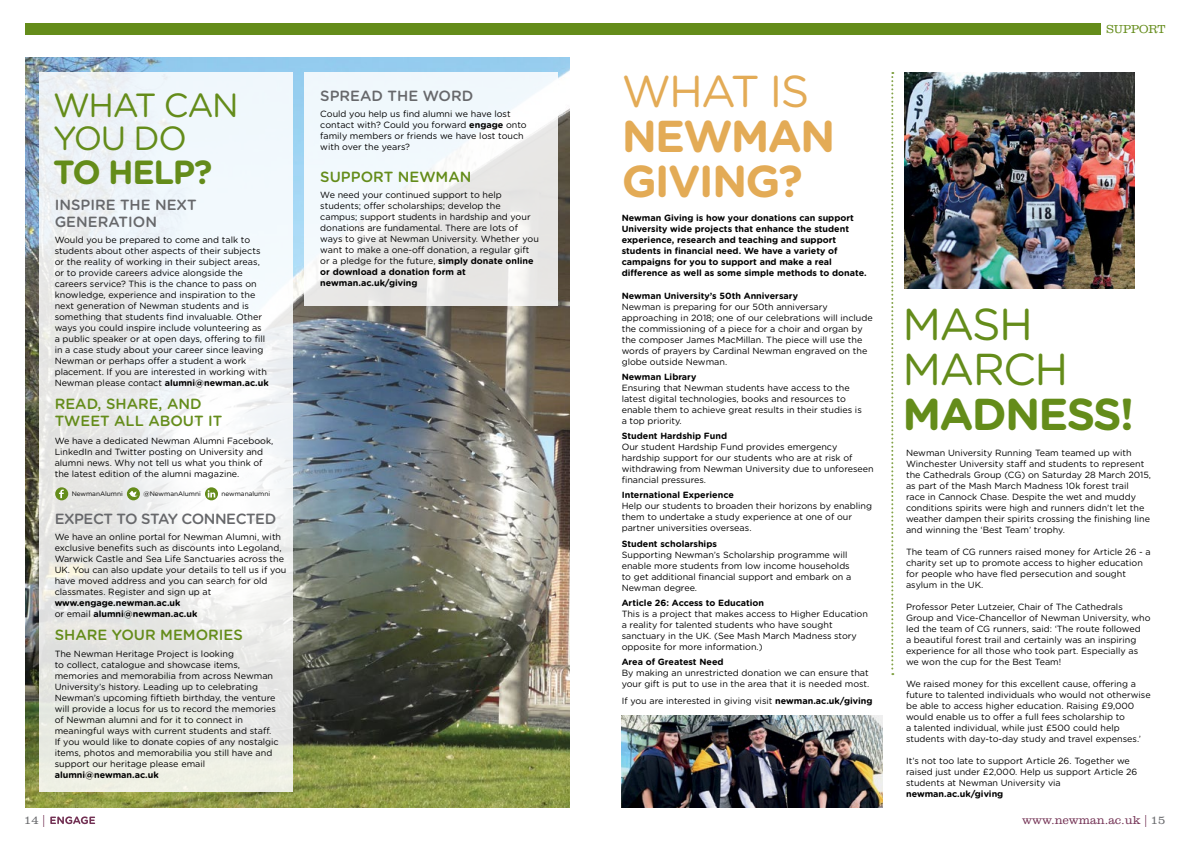
<style>
.page{position:relative;width:1191px;height:842px;background:#fff}
.page>*{position:absolute;margin:0;border:0;box-sizing:border-box;transform-origin:0 0}
.t1{font:700 44.7px/45px "Gotham Rounded";letter-spacing:-.04em;color:#e3ab56}
.t2{font:44.7px/45px "Gotham Rounded";letter-spacing:-.04em;color:#648c1a}
.t3{font:700 44.7px "Gotham Rounded";letter-spacing:-.04em;color:#648c1a}
.t4{font:44.7px "Gotham Rounded";letter-spacing:-.04em;color:#e3ab56}
.t5{font:33.5px/33.8px "Gotham Rounded";letter-spacing:-.04em;color:#648c1a}
.t6{font:700 33.5px "Gotham Rounded";letter-spacing:-.04em;color:#648c1a}
.t7{font:500 14.8px/17px "Gotham Rounded";color:#648c1a}
.t8{font:500 14.8px/17px "Gotham Rounded";color:#67686b}
.t9{font:500 14.8px "Gotham Rounded";letter-spacing:-.03em;color:#67686b}
.t10{font:300 12px "Clarendon LT Std";color:#723053}
.t11{font:300 12px "Clarendon LT Std";color:#648c1a}
.t12{font:300 12px "Clarendon LT Std";color:#67686b}
.t13{font:9px/11px "Gotham Rounded";color:#000}
.t14{font:700 9px/11px "Gotham Rounded";color:#000}
.t15{font:6.5px "Gotham Rounded";color:#000}
.s1{font-weight:700}
.s2{font-weight:400}
.s3{color:#723053}
.s4{color:#67686b}
</style>
<div class="page">
<div style="left:26px;top:23px;width:1075px;height:12px;background:#648c1a"></div>
<img style="left:26px;top:57px;width:544px;height:751px">
<svg style="left:39px;top:72px;width:253px;height:720px"></svg>
<hr style="left:39px;top:72px;width:4px;height:13px;background:#edf1f4">
<svg style="left:305px;top:72px;width:253px;height:234px;fill:#f0f7fa"></svg>
<hr style="left:305px;top:72px;width:4px;height:13px;background:#f0f7fc">
<svg style="left:55px;top:487px;width:13px;height:13px"></svg>
<svg style="left:59px;top:490px;width:5px;height:8px"></svg>
<svg style="left:127px;top:487px;width:13px;height:13px"></svg>
<svg style="left:129px;top:491px;width:9px;height:6px"></svg>
<svg style="left:205px;top:487px;width:13px;height:13px"></svg>
<svg style="left:208px;top:490px;width:7px;height:7px"></svg>
<svg style="left:891px;top:72px;width:2px;height:603px"></svg>
<img style="left:621px;top:715px;width:261px;height:93px">
<img style="left:904px;top:72px;width:230px;height:216px">
<svg style="left:50px;top:816px;width:45px;height:8px"></svg>
<h2 class="t5" style="left:53px;top:86px;width:187px">WHAT CAN<br>YOU DO</h2>
<h2 class="t6" style="left:53px;top:148px;width:161px">TO HELP?</h2>
<h3 class="t8" style="left:55px;top:195px;width:144px">INSPIRE THE NEXT<br>GENERATION</h3>
<p class="t13" style="left:55px;top:234px;width:216px">Would you be prepared to come and talk to students about other aspects of their subjects or the reality of working in their subject areas, or to provide careers advice alongside the careers service? This is the chance to pass on knowledge, experience and inspiration to the next generation of Newman students and is something that students find invaluable. Other ways you could inspire include volunteering as a public speaker or at open days, offering to fill in a case study about your career since leaving Newman or perhaps offer a student a work placement. If you are interested in working with Newman please contact <span class="s1">alumni@newman.ac.uk</span></p>
<h3 class="t7" style="left:55px;top:395px;width:169px">READ, SHARE, AND<br>TWEET ALL ABOUT IT</h3>
<p class="t13" style="left:55px;top:435px;width:220px">We have a dedicated Newman Alumni Facebook, LinkedIn and Twitter posting on University and alumni news. Why not tell us what you think of the latest edition of the alumni magazine.</p>
<p class="t15" style="left:72px;top:490px;width:53px">NewmanAlumni</p>
<p class="t15" style="left:143px;top:490px;width:59px">@NewmanAlumni</p>
<p class="t15" style="left:221px;top:490px;width:50px">newmanalumni</p>
<h3 class="t9" style="left:55px;top:508px;width:223px">EXPECT TO STAY CONNECTED</h3>
<p class="t13" style="left:55px;top:531px;width:233px">We have an online portal for Newman Alumni, with exclusive benefits such as discounts into Legoland, Warwick Castle and Sea Life Sanctuaries across the UK. You can also update your details to tell us if you have moved address and you can search for old classmates. Register and sign up at</p>
<p class="t14" style="left:55px;top:597px;width:144px">www.engage.newman.ac.uk<br><span class="s2">or email</span> alumni@newman.ac.uk</p>
<h3 class="t7" style="left:55px;top:625px;width:190px">SHARE YOUR MEMORIES</h3>
<p class="t13" style="left:55px;top:647px;width:225px">The Newman Heritage Project is looking<br>to collect, catalogue and showcase items, memories and memorabilia from across Newman University’s history. Leading up to celebrating Newman’s upcoming fiftieth birthday, the venture will provide a locus for us to record the memories of Newman alumni and for it to connect in meaningful ways with current students and staff.<br>If you would like to donate copies of any nostalgic items, photos and memorabilia you still have and support our heritage please email</p>
<p class="t14" style="left:55px;top:768px;width:105px">alumni@newman.ac.uk</p>
<h3 class="t8" style="left:320px;top:87px;width:154px">SPREAD THE WORD</h3>
<p class="t13" style="left:320px;top:108px;width:208px">Could you help us find alumni we have lost contact with? Could you forward <span class="s1">engage</span> onto family members or friends we have lost touch with over the years?</p>
<h3 class="t7" style="left:320px;top:168px;width:153px">SUPPORT NEWMAN</h3>
<p class="t13" style="left:320px;top:189px;width:220px">We need your continued support to help students; offer scholarships; develop the campus; support students in hardship and your donations are fundamental. There are lots of ways to give at Newman University. Whether you want to make a one-off donation, a regular gift or a pledge for the future, <span class="s1">simply donate online or download a donation form at newman.ac.uk/giving</span></p>
<h1 class="t4" style="left:621px;top:61px;width:189px">WHAT IS</h1>
<h1 class="t1" style="left:621px;top:112px;width:215px">NEWMAN<br>GIVING?</h1>
<p class="t14" style="left:621px;top:212px;width:246px">Newman Giving is how your donations can support University wide projects that enhance the student experience, research and teaching and support students in financial need. We have a variety of campaigns for you to support and make a real difference as well as some simple methods to donate.</p>
<p class="t14" style="left:621px;top:290px;width:178px">Newman University’s 50th Anniversary</p>
<p class="t13" style="left:621px;top:301px;width:253px">Newman is preparing for our 50th anniversary approaching in 2018; one of our celebrations will include the commissioning of a piece for a choir and organ by the composer James MacMillan. The piece will use the words of prayers by Cardinal Newman engraved on the globe outside Newman.</p>
<p class="t14" style="left:621px;top:371px;width:76px">Newman Library</p>
<p class="t13" style="left:621px;top:382px;width:242px">Ensuring that Newman students have access to the latest digital technologies, books and resources to enable them to achieve great results in their studies is a top priority.</p>
<p class="t14" style="left:621px;top:430px;width:107px">Student Hardship Fund</p>
<p class="t13" style="left:621px;top:441px;width:253px">Our student Hardship Fund provides emergency hardship support for our students who are at risk of withdrawing from Newman University due to unforeseen financial pressures.</p>
<p class="t14" style="left:621px;top:489px;width:114px">International Experience</p>
<p class="t13" style="left:621px;top:500px;width:252px">Help our students to broaden their horizons by enabling them to undertake a study experience at one of our partner universities overseas.</p>
<p class="t14" style="left:621px;top:538px;width:97px">Student scholarships</p>
<p class="t13" style="left:621px;top:549px;width:231px">Supporting Newman’s Scholarship programme will enable more students from low income households to get additional financial support and embark on a Newman degree.</p>
<p class="t14" style="left:621px;top:597px;width:144px">Article 26: Access to Education</p>
<p class="t13" style="left:621px;top:608px;width:248px">This is a project that makes access to Higher Education a reality for talented students who have sought sanctuary in the UK. (See Mash March Madness story opposite for more information.)</p>
<p class="t14" style="left:621px;top:656px;width:103px">Area of Greatest Need</p>
<p class="t13" style="left:621px;top:667px;width:249px">By making an unrestricted donation we can ensure that your gift is put to use in the area that it is needed most.</p>
<p class="t13" style="left:621px;top:695px;width:252px">If you are interested in giving visit <span class="s1">newman.ac.uk/giving</span></p>
<h3 class="t11" style="left:1106px;top:22px;width:60px">SUPPORT</h3>
<h1 class="t2" style="left:902px;top:299px;width:167px">MASH<br>MARCH</h1>
<h1 class="t3" style="left:902px;top:381px;width:233px">MADNESS!</h1>
<p class="t13" style="left:906px;top:447px;width:246px">Newman University Running Team teamed up with Winchester University staff and students to represent the Cathedrals Group (CG) on Saturday 28 March 2015, as part of the Mash March Madness 10k forest trail<br>race in Cannock Chase. Despite the wet and muddy conditions spirits were high and runners didn’t let the weather dampen their spirits crossing the finishing line and winning the ‘Best Team’ trophy.</p>
<p class="t13" style="left:906px;top:546px;width:246px">The team of CG runners raised money for Article 26 - a charity set up to promote access to higher education for people who have fled persecution and sought asylum in the UK.</p>
<p class="t13" style="left:906px;top:601px;width:246px">Professor Peter Lutzeier, Chair of The Cathedrals Group and Vice-Chancellor of Newman University, who led the team of CG runners, said: ‘The route followed<br>a beautiful forest trail and certainly was an inspiring experience for all those who took part. Especially as we won the cup for the Best Team!</p>
<p class="t13" style="left:906px;top:678px;width:246px">We raised money for this excellent cause, offering a future to talented individuals who would not otherwise be able to access higher education. Raising £9,000 would enable us to offer a full fees scholarship to<br>a talented individual, while just £500 could help students with day-to-day study and travel expenses.’</p>
<p class="t13" style="left:906px;top:755px;width:233px">It’s not too late to support Article 26. Together we raised just under £2,000. Help us support Article 26 students at Newman University via</p>
<p class="t14" style="left:906px;top:788px;width:99px">newman.ac.uk/giving</p>
<h3 class="t12" style="left:24px;top:813px;width:22px">14 <span class="s3">|</span></h3>
<h3 class="t10" style="left:1022px;top:813px;width:145px">www.newman.ac.uk | <span class="s4">15</span></h3>
</div>
